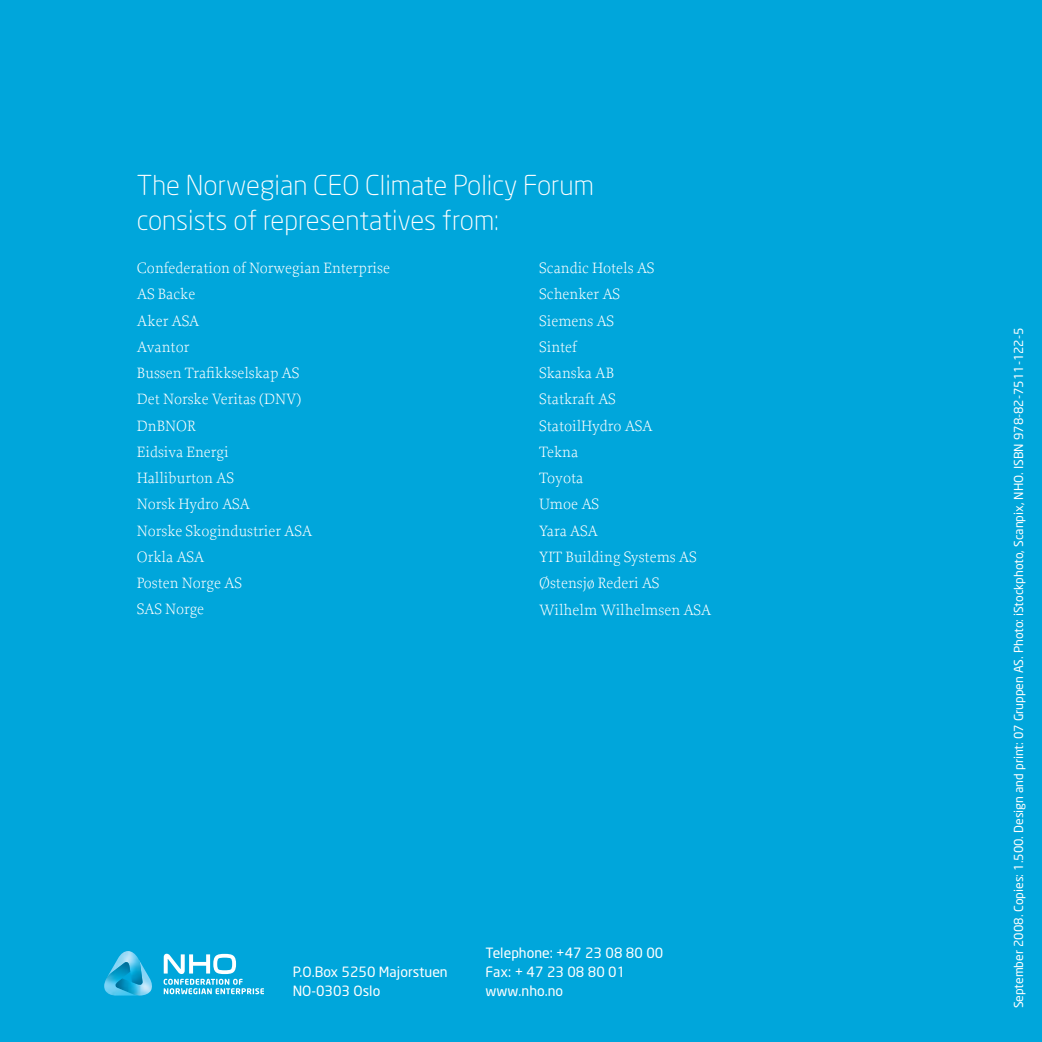
<style>
.page{position:relative;width:1042px;height:1042px;background:#00a6db}
.page>*{position:absolute;margin:0;border:0;box-sizing:border-box;transform-origin:0 0}
.t1{font:300 27.12px/35px "Neo Sans";color:#fff}
.t2{font:300 15.75px/26.2px "Proforma";color:#fff}
.t3{font:14px/19.2px "Neo Sans";color:#fff}
.t4{font:12.25px "Neo Sans";color:#fff}
</style>
<div class="page">
<img style="left:139px;top:967px;width:13px;height:28px">
<img style="left:116px;top:951px;width:27px;height:34px">
<img style="left:104px;top:962px;width:35px;height:33px">
<svg style="left:164px;top:953px;width:100px;height:41px"></svg>
<h1 class="t1" style="left:137px;top:167px;width:458px">The Norwegian CEO Climate Policy Forum consists of representatives from:</h1>
<p class="t2" style="left:137px;top:255px;width:254px">Confederation of Norwegian Enterprise<br>AS Backe<br>Aker ASA<br>Avantor<br>Bussen Trafikkselskap AS<br>Det Norske Veritas (DNV)<br>DnBNOR<br>Eidsiva Energi<br>Halliburton AS<br>Norsk Hydro ASA<br>Norske Skogindustrier ASA<br>Orkla ASA<br>Posten Norge AS<br>SAS Norge</p>
<p class="t2" style="left:539px;top:255px;width:174px">Scandic Hotels AS<br>Schenker AS<br>Siemens AS<br>Sintef<br>Skanska AB<br>Statkraft AS<br>StatoilHydro ASA<br>Tekna<br>Toyota<br>Umoe AS<br>Yara ASA<br>YIT Building Systems AS<br>Østensjø Rederi AS<br>Wilhelm Wilhelmsen ASA</p>
<p class="t3" style="left:293px;top:962px;width:157px">P.O.Box 5250 Majorstuen<br>NO-0303 Oslo</p>
<p class="t3" style="left:485px;top:943px;width:179px">Telephone: +47 23 08 80 00<br>Fax: + 47 23 08 80 01 www.nho.no</p>
<p class="t4" style="left:1011px;top:1008px;width:682px;rotate:-90deg">September 2008. Copies: 1.500. Design and print: 07 Gruppen AS. Photo: iStockphoto, Scanpix, NHO. ISBN 978-82-7511-122-5</p>
</div>
